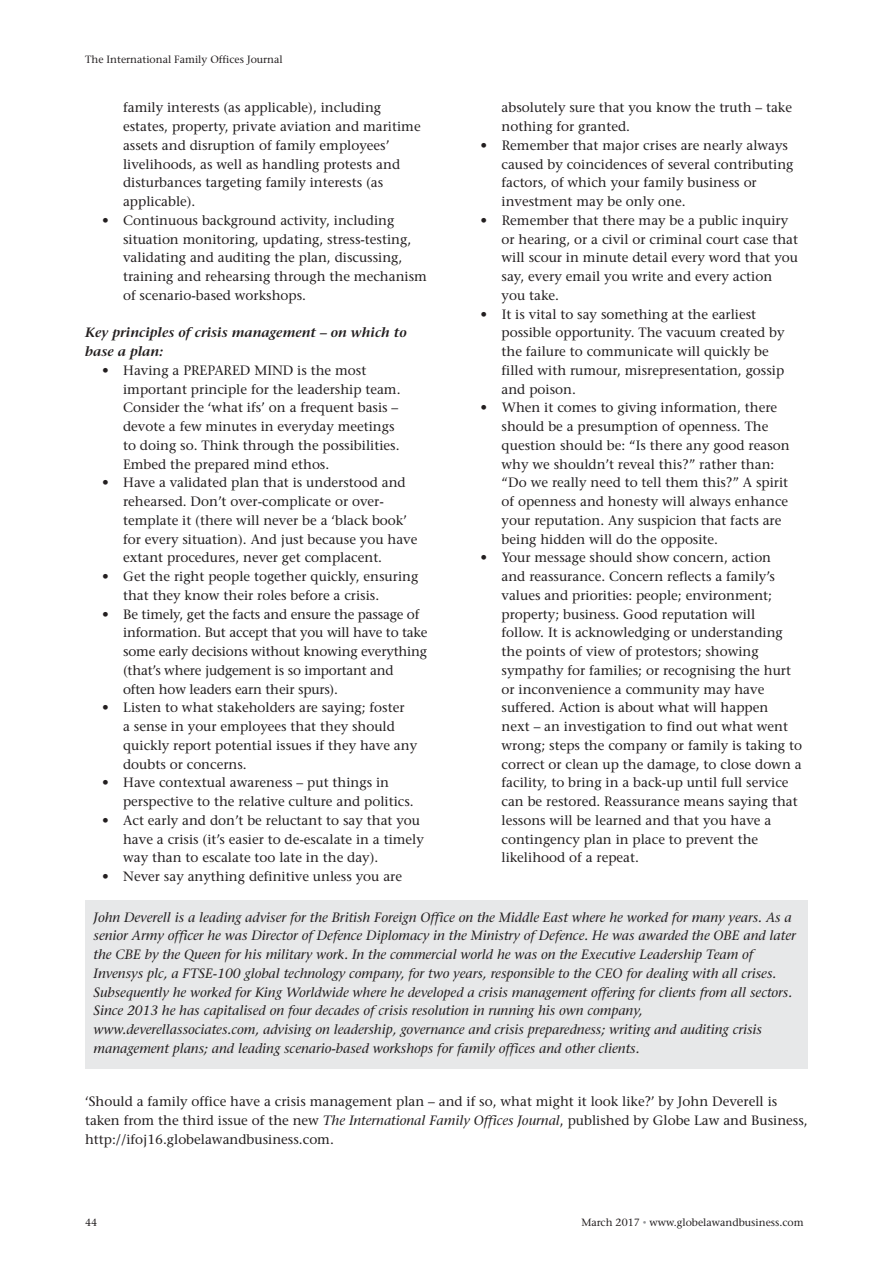
<style>
.page{position:relative;width:893px;height:1263px;background:#fff}
.page>*{position:absolute;margin:0;border:0;box-sizing:border-box;transform-origin:0 0}
.t1{font:13.5px/18.8px "Stone Serif";color:#231f20}
.t2{font:italic 13.5px/18.8px "Stone Serif";color:#231f20}
.t3{font:italic 600 13.5px/18.8px "Stone Serif";color:#231f20}
.t4{font:10.5px "Stone Serif";color:#231f20}
.s1{font-style:italic}
.s2{font-size:7.5px;color:#939598}
</style>
<div class="page">
<div style="left:85px;top:900px;width:723px;height:169px;background:#e7e8e9"></div>
<p class="t4" style="left:85px;top:55px;width:199px">The International Family Offices Journal</p>
<p class="t1" style="left:123px;top:100px;width:299px">family interests (as applicable), including estates, property, private aviation and maritime assets and disruption of family employees’ livelihoods, as well as handling protests and disturbances targeting family interests (as applicable).</p>
<p class="t1" style="left:123px;top:212px;width:305px;text-indent:-21px">• Continuous background activity, including situation monitoring, updating, stress-testing, validating and auditing the plan, discussing, training and rehearsing through the mechanism of scenario-based workshops.</p>
<p class="t3" style="left:85px;top:325px;width:323px">Key principles of crisis management – on which to base a plan:</p>
<p class="t1" style="left:123px;top:362px;width:279px;text-indent:-21px">• Having a PREPARED MIND is the most important principle for the leadership team.<br>Consider the ‘what ifs’ on a frequent basis – devote a few minutes in everyday meetings to doing so. Think through the possibilities.<br>Embed the prepared mind ethos.</p>
<p class="t1" style="left:123px;top:475px;width:296px;text-indent:-21px">• Have a validated plan that is understood and rehearsed. Don’t over-complicate or over&shy;template it (there will never be a ‘black book’ for every situation). And just because you have extant procedures, never get complacent.</p>
<p class="t1" style="left:123px;top:568px;width:297px;text-indent:-21px">• Get the right people together quickly, ensuring that they know their roles before a crisis.</p>
<p class="t1" style="left:123px;top:606px;width:306px;text-indent:-21px">• Be timely, get the facts and ensure the passage of information. But accept that you will have to take some early decisions without knowing everything (that’s where judgement is so important and often how leaders earn their spurs).</p>
<p class="t1" style="left:123px;top:700px;width:296px;text-indent:-21px">• Listen to what stakeholders are saying; foster<br>a sense in your employees that they should quickly report potential issues if they have any doubts or concerns.</p>
<p class="t1" style="left:123px;top:775px;width:292px;text-indent:-21px">• Have contextual awareness – put things in perspective to the relative culture and politics.</p>
<p class="t1" style="left:123px;top:812px;width:302px;text-indent:-21px">• Act early and don’t be reluctant to say that you have a crisis (it’s easier to de-escalate in a timely way than to escalate too late in the day).</p>
<p class="t1" style="left:102px;top:868px;width:301px">• Never say anything definitive unless you are</p>
<p class="t1" style="left:502px;top:100px;width:292px">absolutely sure that you know the truth – take nothing for granted.</p>
<p class="t1" style="left:502px;top:137px;width:293px;text-indent:-21px">• Remember that major crises are nearly always caused by coincidences of several contributing factors, of which your family business or investment may be only one.</p>
<p class="t1" style="left:502px;top:212px;width:298px;text-indent:-21px">• Remember that there may be a public inquiry or hearing, or a civil or criminal court case that will scour in minute detail every word that you say, every email you write and every action you take.</p>
<p class="t1" style="left:502px;top:306px;width:285px;text-indent:-21px">• It is vital to say something at the earliest possible opportunity. The vacuum created by the failure to communicate will quickly be filled with rumour, misrepresentation, gossip and poison.</p>
<p class="t1" style="left:502px;top:400px;width:290px;text-indent:-21px">• When it comes to giving information, there should be a presumption of openness. The question should be: “Is there any good reason why we shouldn’t reveal this?” rather than: “Do we really need to tell them this?” A spirit of openness and honesty will always enhance your reputation. Any suspicion that facts are being hidden will do the opposite.</p>
<p class="t1" style="left:502px;top:550px;width:302px;text-indent:-21px">• Your message should show concern, action<br>and reassurance. Concern reflects a family’s values and priorities: people; environment; property; business. Good reputation will<br>follow. It is acknowledging or understanding the points of view of protestors; showing sympathy for families; or recognising the hurt or inconvenience a community may have suffered. Action is about what will happen<br>next – an investigation to find out what went wrong; steps the company or family is taking to correct or clean up the damage, to close down a facility, to bring in a back-up until full service can be restored. Reassurance means saying that lessons will be learned and that you have a contingency plan in place to prevent the likelihood of a repeat.</p>
<p class="t2" style="left:94px;top:909px;width:704px">John Deverell is a leading adviser for the British Foreign Office on the Middle East where he worked for many years. As a senior Army officer he was Director of Defence Diplomacy in the Ministry of Defence. He was awarded the OBE and later the CBE by the Queen for his military work. In the commercial world he was on the Executive Leadership Team of Invensys plc, a FTSE-100 global technology company, for two years, responsible to the CEO for dealing with all crises.<br>Subsequently he worked for King Worldwide where he developed a crisis management offering for clients from all sectors.<br>Since 2013 he has capitalised on four decades of crisis resolution in running his own company, www.deverellassociates.com, advising on leadership, governance and crisis preparedness; writing and auditing crisis management plans; and leading scenario-based workshops for family offices and other clients.</p>
<p class="t1" style="left:85px;top:1093px;width:724px">‘Should a family office have a crisis management plan – and if so, what might it look like?’ by John Deverell is taken from the third issue of the new <span class="s1">The International Family Offices Journal</span>, published by Globe Law and Business, http://ifoj16.globelawandbusiness.com.</p>
<p class="t4" style="left:85px;top:1218px;width:14px">44</p>
<p class="t4" style="left:581px;top:1218px;width:224px">March 2017 <span class="s2">•</span> www.globelawandbusiness.com</p>
</div>
